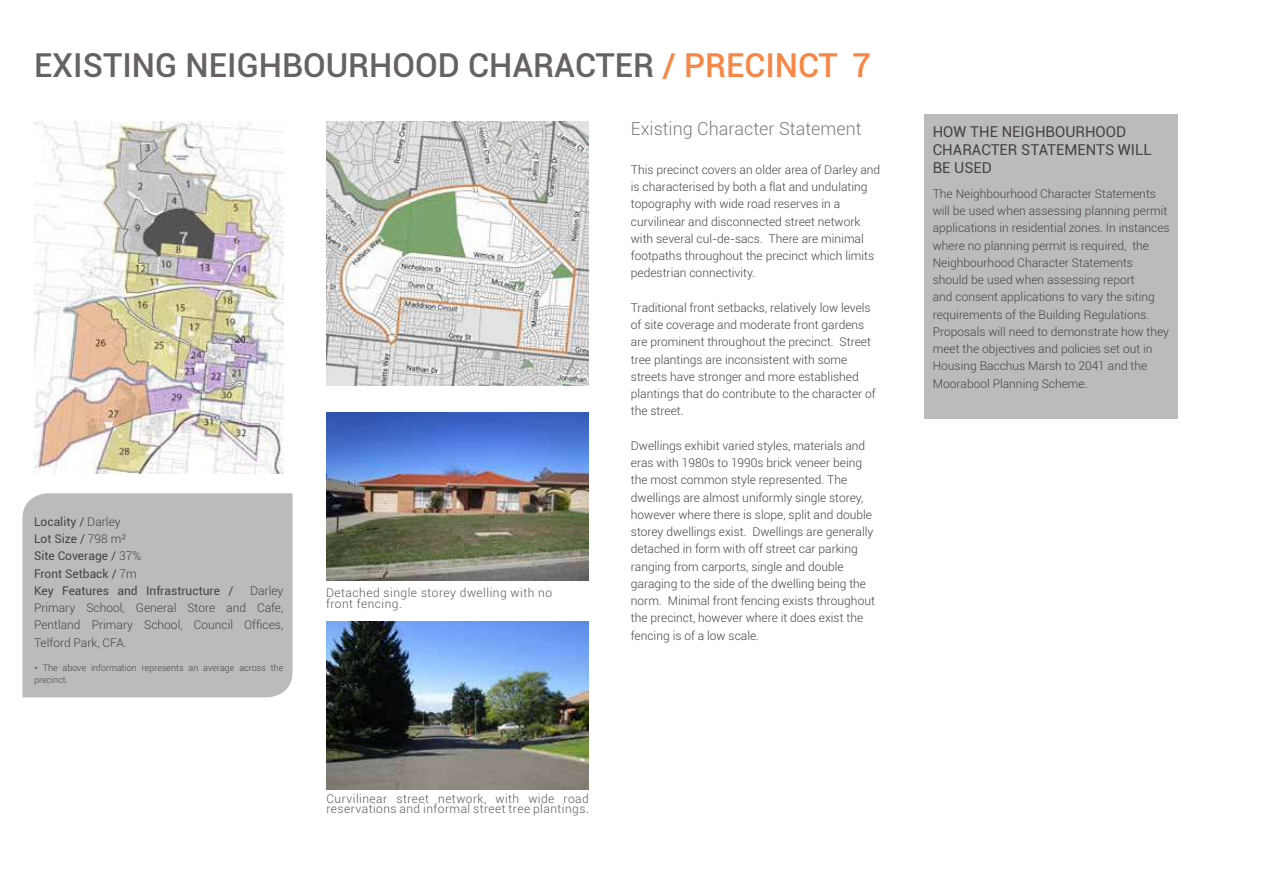
<style>
.page{position:relative;width:1263px;height:893px;background:#fff}
.page>*{position:absolute;margin:0;border:0;box-sizing:border-box;transform-origin:0 0}
.t1{font:500 33px "Roboto";color:#666261}
.t2{font:300 18px "Roboto";color:#7f7c7d}
.t3{font:15px/18px "Roboto";color:#474242}
.t4{font:300 12px/17.2px "Roboto";color:#474242}
.t5{font:300 12px/10.5px "Roboto";letter-spacing:.04em;color:#595959}
.t6{font:12px/17.2px "Roboto";color:#474242}
.t7{font:300 9px/12px "Roboto";color:#474242}
.s1{color:#f68746}
.s2{font-weight:300}
</style>
<div class="page">
<div style="left:22px;top:493px;width:271px;height:204px;background:#bcbbbb"></div>
<img style="left:326px;top:413px;width:263px;height:168px">
<img style="left:326px;top:621px;width:263px;height:168px">
<img style="left:34px;top:122px;width:249px;height:352px">
<img style="left:326px;top:122px;width:263px;height:264px">
<div style="left:924px;top:114px;width:254px;height:305px;background:#bcbbbb"></div>
<h1 class="t1" style="left:34px;top:42px;width:838px">EXISTING NEIGHBOURHOOD CHARACTER <span class="s1">/ PRECINCT 7</span></h1>
<p class="t6" style="left:34px;top:512px;width:201px">Locality / <span class="s2">Darley<br></span>Lot Size / <span class="s2">798 m²<br></span>Site Coverage / <span class="s2">37%<br></span>Front Setback / <span class="s2">7m<br></span>Key Features and Infrastructure /</p>
<p class="t4" style="left:34px;top:581px;width:251px;text-align:justify;text-indent:216px">Darley Primary School, General Store and Cafe, Pentland Primary School, Council Offices, Telford Park, CFA.</p>
<p class="t7" style="left:34px;top:661px;width:251px">* The above information represents an average across the precinct.</p>
<p class="t5" style="left:326px;top:587px;width:228px">Detached single storey dwelling with no front fencing.</p>
<h2 class="t2" style="left:631px;top:117px;width:232px">Existing Character Statement</h2>
<p class="t4" style="left:631px;top:161px;width:251px">This precinct covers an older area of Darley and is characterised by both a flat and undulating topography with wide road reserves in a curvilinear and disconnected street network with several cul-de-sacs. There are minimal footpaths throughout the precinct which limits pedestrian connectivity.</p>
<p class="t4" style="left:631px;top:299px;width:246px">Traditional front setbacks, relatively low levels of site coverage and moderate front gardens are prominent throughout the precinct. Street tree plantings are inconsistent with some streets have stronger and more established plantings that do contribute to the character of the street.</p>
<p class="t4" style="left:631px;top:437px;width:245px">Dwellings exhibit varied styles, materials and eras with 1980s to 1990s brick veneer being the most common style represented. The dwellings are almost uniformly single storey, however where there is slope, split and double storey dwellings exist. Dwellings are generally detached in form with off street car parking ranging from carports, single and double garaging to the side of the dwelling being the norm. Minimal front fencing exists throughout the precinct, however where it does exist the fencing is of a low scale.</p>
<p class="t5" style="left:326px;top:793px;width:264px">Curvilinear street network, with wide road reservations and informal street tree plantings.</p>
<p class="t3" style="left:933px;top:122px;width:220px">HOW THE NEIGHBOURHOOD<br>CHARACTER STATEMENTS WILL<br>BE USED</p>
<p class="t4" style="left:933px;top:185px;width:238px">The Neighbourhood Character Statements will be used when assessing planning permit applications in residential zones. In instances where no planning permit is required, the Neighbourhood Character Statements should be used when assessing report<br>and consent applications to vary the siting requirements of the Building Regulations.<br>Proposals will need to demonstrate how they meet the objectives and policies set out in Housing Bacchus Marsh to 2041 and the Moorabool Planning Scheme.</p>
</div>
